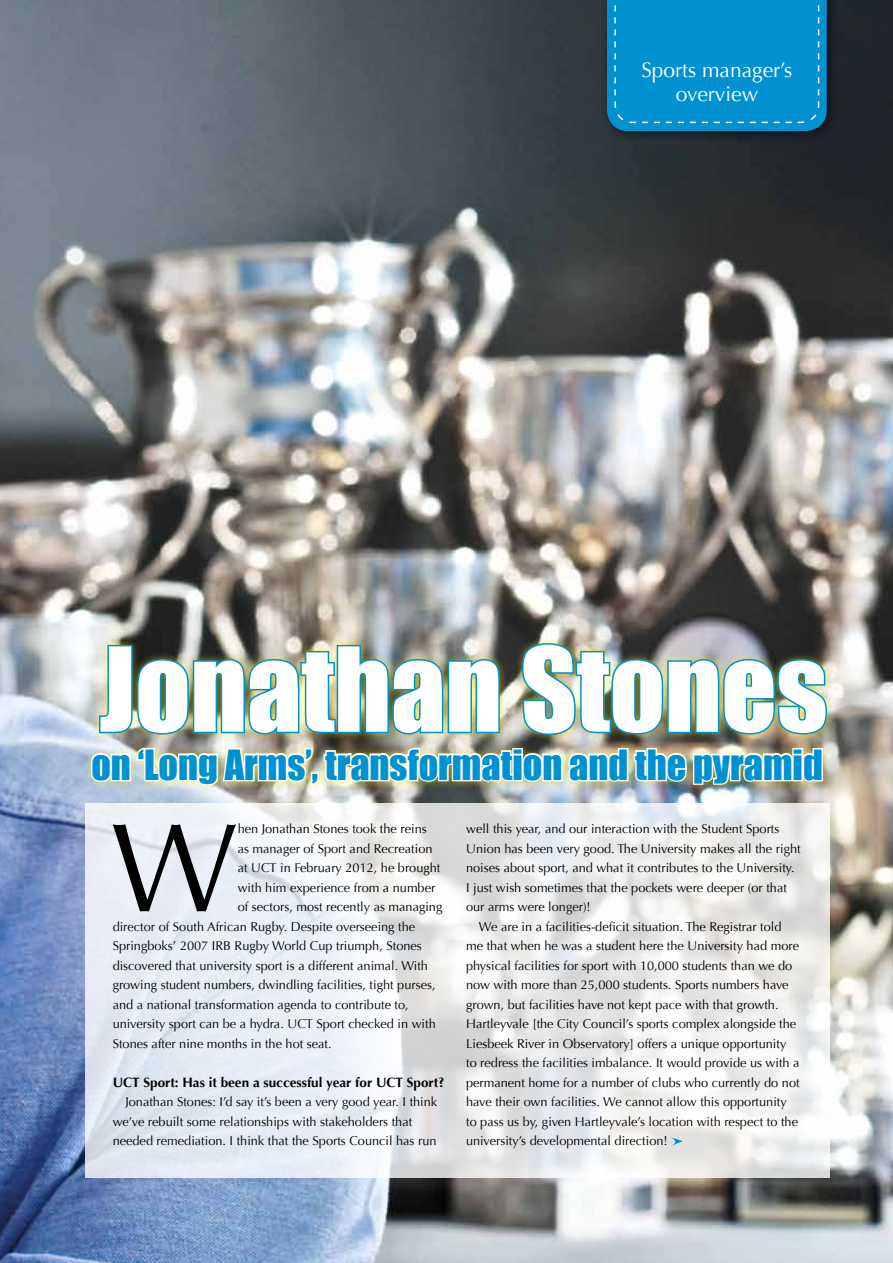
<style>
.page{position:relative;width:893px;height:1263px;background:#fff}
.page>*{position:absolute;margin:0;border:0;box-sizing:border-box;transform-origin:0 0}
.t1{font:126.6px "Optima";color:#000}
.t2{font:108px "Impact";color:#fff}
.t3{font:38.25px "Impact";color:#0091d1}
.t4{font:21px/24px "Optima";color:#fff;text-align:center}
.t5{font:700 13.5px "Optima";color:#000}
.t6{font:12.75px/19.5px "Optima";color:#000}
</style>
<div class="page">
<img style="left:0;top:0;width:893px;height:1263px">
<svg style="left:85px;top:804px;width:744px;height:374px"></svg>
<div style="left:83px;top:635px;width:751px;height:158px;background:#fff200;opacity:.51"></div>
<img style="left:89px;top:641px;width:740px;height:158px">
<div style="left:601px;top:0;width:238px;height:143px;background:#000;opacity:.5"></div>
<div style="left:607px;top:0;width:220px;height:131px;background:#0091d1"></div>
<svg style="left:671px;top:1137px;width:12px;height:9px"></svg>
<h3 class="t4" style="left:641px;top:58px;width:152px">Sports manager’s overview</h3>
<h2 class="t2" style="left:100px;top:623px;width:729px">Jonathan Stones</h2>
<h3 class="t3" style="left:91px;top:741px;width:733px">on ‘Long Arms’, transformation and the pyramid</h3>
<h1 class="t1" style="left:111px;top:795px;width:128px">W</h1>
<p class="t6" style="left:238px;top:819px;width:191px">hen Jonathan Stones took the reins</p>
<p class="t6" style="left:238px;top:839px;width:196px">as manager of Sport and Recreation</p>
<p class="t6" style="left:238px;top:858px;width:204px">at UCT in February 2012, he brought</p>
<p class="t6" style="left:238px;top:878px;width:199px">with him experience from a number</p>
<p class="t6" style="left:238px;top:897px;width:206px">of sectors, most recently as managing</p>
<p class="t6" style="left:113px;top:917px;width:304px">director of South African Rugby. Despite overseeing the</p>
<p class="t6" style="left:113px;top:936px;width:311px">Springboks’ 2007 IRB Rugby World Cup triumph, Stones</p>
<p class="t6" style="left:113px;top:956px;width:317px">discovered that university sport is a different animal. With</p>
<p class="t6" style="left:113px;top:975px;width:324px">growing student numbers, dwindling facilities, tight purses,</p>
<p class="t6" style="left:113px;top:995px;width:298px">and a national transformation agenda to contribute to,</p>
<p class="t6" style="left:113px;top:1014px;width:325px">university sport can be a hydra. UCT Sport checked in with</p>
<p class="t6" style="left:113px;top:1034px;width:220px">Stones after nine months in the hot seat.</p>
<p class="t5" style="left:113px;top:1074px;width:333px">UCT Sport: Has it been a successful year for UCT Sport?</p>
<p class="t6" style="left:113px;top:1092px;width:326px;text-indent:13px">Jonathan Stones: I’d say it’s been a very good year. I think we’ve rebuilt some relationships with stakeholders that needed remediation. I think that the Sports Council has run</p>
<p class="t6" style="left:466px;top:819px;width:315px">well this year, and our interaction with the Student Sports</p>
<p class="t6" style="left:466px;top:839px;width:336px">Union has been very good. The University makes all the right</p>
<p class="t6" style="left:466px;top:858px;width:330px">noises about sport, and what it contributes to the University.</p>
<p class="t6" style="left:466px;top:878px;width:322px">I just wish sometimes that the pockets were deeper (or that</p>
<p class="t6" style="left:466px;top:897px;width:126px">our arms were longer)!</p>
<p class="t6" style="left:479px;top:917px;width:304px">We are in a facilities-deficit situation. The Registrar told</p>
<p class="t6" style="left:466px;top:936px;width:334px">me that when he was a student here the University had more</p>
<p class="t6" style="left:466px;top:956px;width:328px">physical facilities for sport with 10,000 students than we do</p>
<p class="t6" style="left:466px;top:975px;width:324px">now with more than 25,000 students. Sports numbers have</p>
<p class="t6" style="left:466px;top:995px;width:314px">grown, but facilities have not kept pace with that growth.</p>
<p class="t6" style="left:466px;top:1014px;width:332px">Hartleyvale [the City Council’s sports complex alongside the</p>
<p class="t6" style="left:466px;top:1034px;width:322px">Liesbeek River in Observatory] offers a unique opportunity</p>
<p class="t6" style="left:466px;top:1053px;width:335px">to redress the facilities imbalance. It would provide us with a</p>
<p class="t6" style="left:466px;top:1073px;width:335px">permanent home for a number of clubs who currently do not</p>
<p class="t6" style="left:466px;top:1092px;width:322px">have their own facilities. We cannot allow this opportunity</p>
<p class="t6" style="left:466px;top:1112px;width:333px">to pass us by, given Hartleyvale’s location with respect to the</p>
<p class="t6" style="left:466px;top:1131px;width:203px">university’s developmental direction!</p>
</div>
